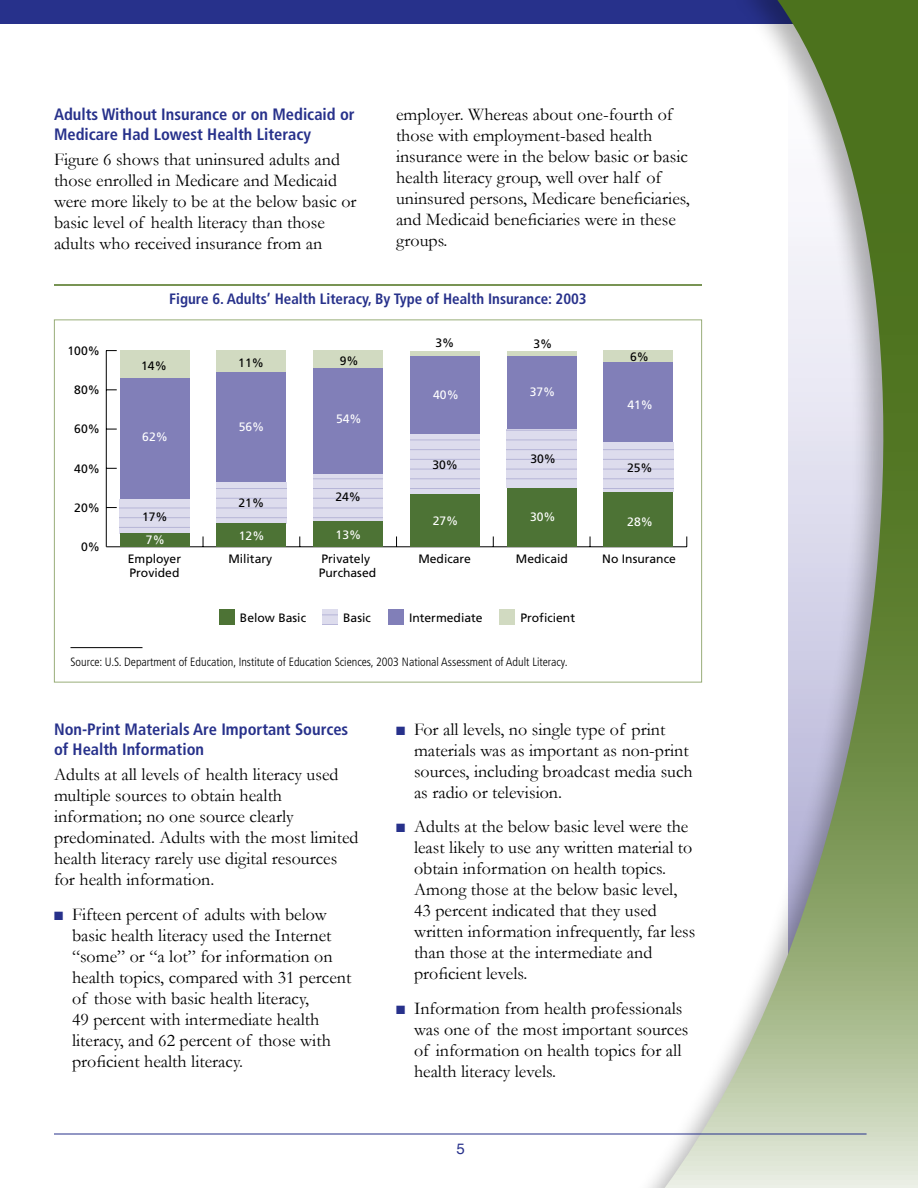
<style>
.page{position:relative;width:918px;height:1188px;background:#fff}
.page>*{position:absolute;margin:0;border:0;box-sizing:border-box;transform-origin:0 0}
.t1{font:18px/21px "Garamond";color:#000}
.t2{font:700 condensed 16.5px/19.5px "Frutiger";color:#27318b}
.t3{font:700 condensed 15px "Frutiger";color:#27318b}
.t4{font:15px "Helvetica";color:#27318b}
.t5{font:12.15px "Frutiger";color:#000}
.t6{font:12.15px "Frutiger";color:#fff}
.t7{font:300 condensed 12px "Frutiger";color:#000}
.s1{color:#27318b}
</style>
<div class="page">
<div style="left:0;top:0;width:918px;height:23px;background:#27318b"></div>
<div style="left:610px;top:0;width:308px;height:1188px;background:#fff"></div>
<svg style="left:665px;top:0;width:253px;height:1188px"></svg>
<hr style="left:54px;top:1134px;width:813px;height:1px;background:#27318b">
<hr style="left:54px;top:284px;width:648px;height:2px;background:#4c721d">
<div style="left:219px;top:609px;width:16px;height:16px;background:#4d7335"></div>
<svg style="left:323px;top:609px;width:15px;height:16px"></svg>
<div style="left:388px;top:609px;width:16px;height:16px;background:#817fb8"></div>
<div style="left:500px;top:609px;width:15px;height:16px;background:#d1dac1"></div>
<hr style="left:106px;top:546px;width:581px;height:1px;background:#000">
<svg style="left:678px;top:520px;width:147px;height:62px"></svg>
<hr style="left:106px;top:351px;width:1px;height:196px;background:#000">
<div style="left:120px;top:351px;width:69px;height:27px;background:#d1dac1"></div>
<div style="left:217px;top:351px;width:69px;height:21px;background:#d1dac1"></div>
<div style="left:313px;top:351px;width:70px;height:17px;background:#d1dac1"></div>
<div style="left:410px;top:351px;width:70px;height:5px;background:#d1dac1"></div>
<div style="left:507px;top:351px;width:69px;height:5px;background:#d1dac1"></div>
<div style="left:604px;top:351px;width:69px;height:11px;background:#d1dac1"></div>
<div style="left:120px;top:378px;width:69px;height:122px;background:#817fb8"></div>
<div style="left:217px;top:372px;width:69px;height:110px;background:#817fb8"></div>
<div style="left:313px;top:368px;width:70px;height:106px;background:#817fb8"></div>
<div style="left:410px;top:356px;width:70px;height:79px;background:#817fb8"></div>
<div style="left:507px;top:356px;width:69px;height:73px;background:#817fb8"></div>
<div style="left:604px;top:362px;width:69px;height:81px;background:#817fb8"></div>
<svg style="left:120px;top:500px;width:69px;height:33px;background:#d9d8ea"></svg>
<svg style="left:217px;top:482px;width:69px;height:41px;background:#d9d8ea"></svg>
<svg style="left:313px;top:474px;width:70px;height:47px;background:#d8d7ea"></svg>
<svg style="left:410px;top:435px;width:70px;height:59px;background:#d8d7ea"></svg>
<svg style="left:507px;top:429px;width:69px;height:59px;background:#d8d7ea"></svg>
<svg style="left:604px;top:443px;width:69px;height:49px;background:#d8d7ea"></svg>
<div style="left:120px;top:533px;width:69px;height:14px;background:#4d7335"></div>
<div style="left:217px;top:523px;width:69px;height:24px;background:#4d7335"></div>
<div style="left:313px;top:521px;width:70px;height:26px;background:#4d7335"></div>
<div style="left:410px;top:494px;width:70px;height:53px;background:#4d7335"></div>
<div style="left:507px;top:488px;width:69px;height:59px;background:#4d7335"></div>
<div style="left:604px;top:492px;width:69px;height:55px;background:#4d7335"></div>
<hr style="left:70px;top:647px;width:72px;height:1px;background:#000">
<p class="t2" style="left:54px;top:105px;width:302px">Adults Without Insurance or on Medicaid or<br>Medicare Had Lowest Health Literacy</p>
<p class="t1" style="left:54px;top:149px;width:304px">Figure 6 shows that uninsured adults and those enrolled in Medicare and Medicaid were more likely to be at the below basic or basic level of health literacy than those adults who received insurance from an</p>
<p class="t1" style="left:396px;top:103px;width:295px">employer. Whereas about one-fourth of those with employment-based health insurance were in the below basic or basic health literacy group, well over half of uninsured persons, Medicare beneficiaries, and Medicaid beneficiaries were in these groups.</p>
<p class="t5" style="left:67px;top:343px;width:34px">100%</p>
<p class="t5" style="left:74px;top:383px;width:27px">80%</p>
<p class="t5" style="left:74px;top:422px;width:27px">60%</p>
<p class="t5" style="left:74px;top:461px;width:27px">40%</p>
<p class="t5" style="left:74px;top:500px;width:27px">20%</p>
<p class="t5" style="left:81px;top:540px;width:20px">0%</p>
<p class="t3" style="left:169px;top:290px;width:419px">Figure 6. Adults’ Health Literacy, By Type of Health Insurance: 2003</p>
<p class="t5" style="left:435px;top:336px;width:20px">3%</p>
<p class="t5" style="left:533px;top:336px;width:20px">3%</p>
<p class="t5" style="left:141px;top:359px;width:27px">14%</p>
<p class="t5" style="left:238px;top:355px;width:27px">11%</p>
<p class="t5" style="left:340px;top:353px;width:20px">9%</p>
<p class="t5" style="left:630px;top:350px;width:20px">6%</p>
<p class="t6" style="left:433px;top:387px;width:27px">40%</p>
<p class="t6" style="left:530px;top:385px;width:27px">37%</p>
<p class="t6" style="left:627px;top:397px;width:27px">41%</p>
<p class="t6" style="left:142px;top:429px;width:27px">62%</p>
<p class="t6" style="left:239px;top:419px;width:27px">56%</p>
<p class="t6" style="left:336px;top:412px;width:27px">54%</p>
<p class="t5" style="left:432px;top:457px;width:27px">30%</p>
<p class="t5" style="left:530px;top:451px;width:27px">30%</p>
<p class="t5" style="left:627px;top:461px;width:27px">25%</p>
<p class="t5" style="left:239px;top:496px;width:27px">21%</p>
<p class="t5" style="left:335px;top:489px;width:27px">24%</p>
<p class="t5" style="left:142px;top:510px;width:27px">17%</p>
<p class="t6" style="left:433px;top:514px;width:27px">27%</p>
<p class="t6" style="left:530px;top:510px;width:27px">30%</p>
<p class="t6" style="left:627px;top:514px;width:27px">28%</p>
<p class="t6" style="left:146px;top:533px;width:20px">7%</p>
<p class="t6" style="left:239px;top:529px;width:27px">12%</p>
<p class="t6" style="left:336px;top:527px;width:27px">13%</p>
<p class="t5" style="left:128px;top:551px;width:55px">Employer</p>
<p class="t5" style="left:228px;top:551px;width:45px">Military</p>
<p class="t5" style="left:129px;top:566px;width:51px">Provided</p>
<p class="t5" style="left:240px;top:611px;width:68px">Below Basic</p>
<p class="t5" style="left:343px;top:611px;width:29px">Basic</p>
<p class="t5" style="left:409px;top:611px;width:75px">Intermediate</p>
<p class="t5" style="left:520px;top:611px;width:56px">Proficient</p>
<p class="t5" style="left:322px;top:551px;width:50px">Privately</p>
<p class="t5" style="left:418px;top:551px;width:54px">Medicare</p>
<p class="t5" style="left:516px;top:551px;width:53px">Medicaid</p>
<p class="t5" style="left:602px;top:551px;width:75px">No Insurance</p>
<p class="t5" style="left:319px;top:566px;width:59px">Purchased</p>
<p class="t7" style="left:70px;top:655px;width:499px">Source: U.S. Department of Education, Institute of Education Sciences, 2003 National Assessment of Adult Literacy.</p>
<p class="t2" style="left:54px;top:720px;width:296px">Non-Print Materials Are Important Sources of Health Information</p>
<p class="t1" style="left:54px;top:764px;width:306px">Adults at all levels of health literacy used multiple sources to obtain health information; no one source clearly predominated. Adults with the most limited health literacy rarely use digital resources for health information.</p>
<p class="t1" style="left:72px;top:903px;width:281px;text-indent:-18px"><span class="s1">■</span> Fifteen percent of adults with below basic health literacy used the Internet “some” or “a lot” for information on health topics, compared with 31 percent of those with basic health literacy,<br>49 percent with intermediate health literacy, and 62 percent of those with proficient health literacy.</p>
<p class="t1" style="left:414px;top:718px;width:280px;text-indent:-18px"><span class="s1">■</span> For all levels, no single type of print materials was as important as non-print sources, including broadcast media such as radio or television.</p>
<p class="t1" style="left:414px;top:816px;width:283px;text-indent:-18px"><span class="s1">■</span> Adults at the below basic level were the least likely to use any written material to obtain information on health topics.<br>Among those at the below basic level, 43 percent indicated that they used written information infrequently, far less than those at the intermediate and proficient levels.</p>
<p class="t1" style="left:414px;top:997px;width:276px;text-indent:-18px"><span class="s1">■</span> Information from health professionals was one of the most important sources of information on health topics for all health literacy levels.</p>
<p class="t4" style="left:457px;top:1140px;width:10px">5</p>
</div>
